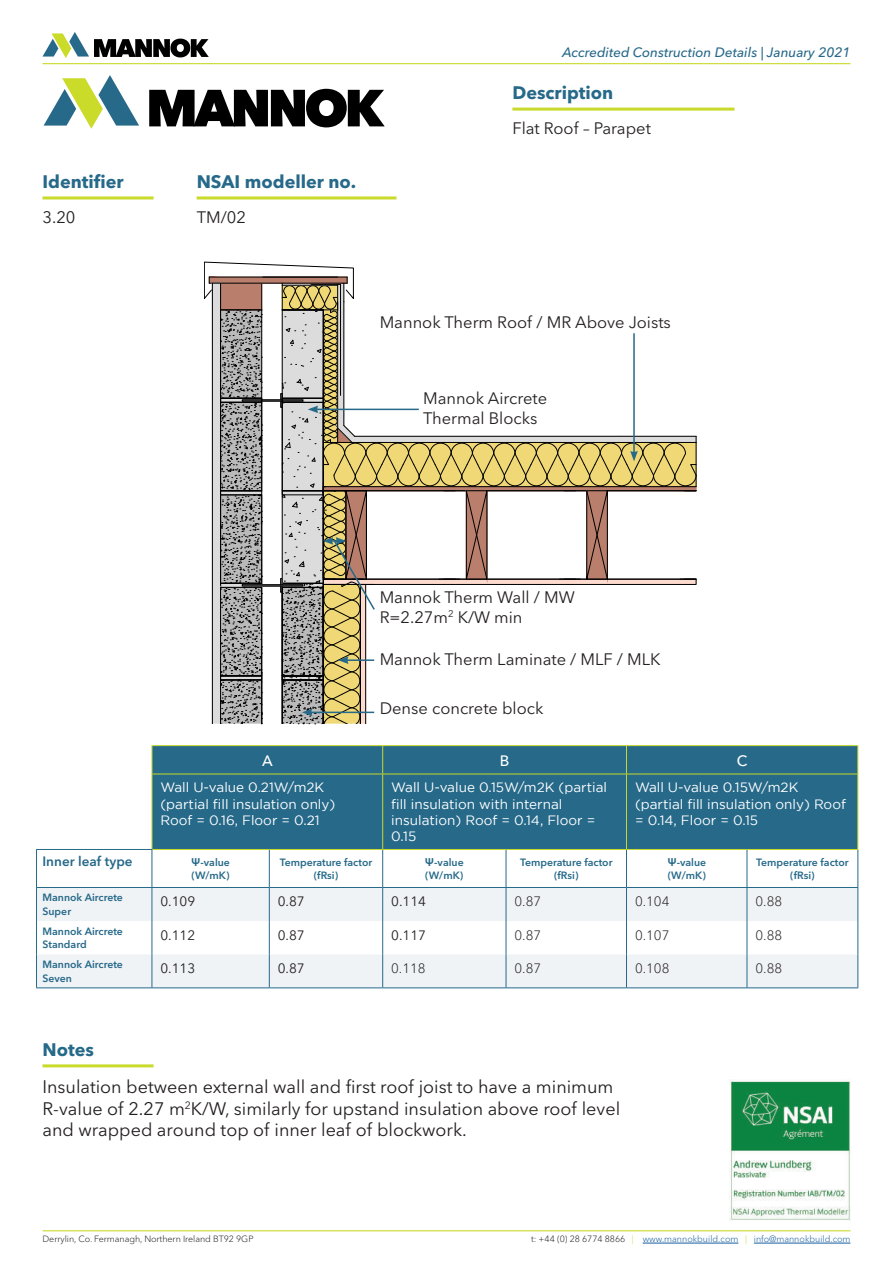
<style>
.page{position:relative;width:893px;height:1263px;background:#fff}
.page>*{position:absolute;margin:0;border:0;box-sizing:border-box;transform-origin:0 0}
.t1{font:18px/21.6px "Avenir Next LT Pro";color:#231f20}
.t2{font:700 18px "Avenir Next LT Pro";color:#266989}
.t3{font:16.5px/19.8px "Avenir Next LT Pro";color:#231f20}
.t4{font:500 15px "Avenir Next LT Pro";color:#fff}
.t5{font:13.5px/16.2px "Gotham";color:#fff}
.t6{font:300 13.5px "Avenir Next LT Pro";color:#231f20}
.t7{font:italic 500 13.5px "Avenir Next LT Pro";color:#266989}
.t8{font:13.5px "Avenir Next LT Pro";color:#231f20}
.t9{font:600 13.5px "Avenir Next LT Pro";color:#266989}
.t10{font:600 10.5px/12.6px "Avenir Next LT Pro";color:#266989}
.t11{font:300 9px "Avenir Next LT Pro";color:#175d9e}
.t12{font:300 9px "Avenir Next LT Pro";letter-spacing:-.005em;color:#231f20}
.s1{font-family:"Microsoft Ya Hei";font-weight:700}
.s2{color:#231f20}
.s3{color:#c9da2b}
</style>
<div class="page">
<hr style="left:43px;top:63px;width:807px;height:1px;background:#c9da2b">
<hr style="left:43px;top:1230px;width:807px;height:1px;background:#c9da2b">
<hr style="left:643px;top:1243px;width:95px;height:1px;background:#175d9e">
<hr style="left:754px;top:1243px;width:96px;height:1px;background:#175d9e">
<svg style="left:43px;top:32px;width:166px;height:26px"></svg>
<svg style="left:44px;top:75px;width:95px;height:54px"></svg>
<svg style="left:149px;top:89px;width:236px;height:38px"></svg>
<hr style="left:512px;top:108px;width:222px;height:3px;background:#c9da2b">
<hr style="left:197px;top:196px;width:199px;height:3px;background:#c9da2b">
<hr style="left:43px;top:196px;width:111px;height:3px;background:#c9da2b">
<hr style="left:43px;top:1064px;width:111px;height:3px;background:#c9da2b">
<img style="left:729px;top:1079px;width:121px;height:141px">
<div style="left:153px;top:746px;width:704px;height:103px;background:#266989"></div>
<svg style="left:37px;top:888px;width:820px;height:99px;fill:#f0f3f6"></svg>
<hr style="left:152px;top:745px;width:117px;height:1px;background:#c9da2b">
<svg style="left:152px;top:746px;width:1px;height:28px"></svg>
<hr style="left:269px;top:745px;width:114px;height:1px;background:#c9da2b">
<hr style="left:383px;top:745px;width:123px;height:1px;background:#c9da2b">
<hr style="left:506px;top:745px;width:120px;height:1px;background:#c9da2b">
<hr style="left:626px;top:745px;width:121px;height:1px;background:#c9da2b">
<hr style="left:747px;top:745px;width:111px;height:1px;background:#c9da2b">
<hr style="left:152px;top:849px;width:117px;height:1px;background:#c9da2b">
<hr style="left:269px;top:849px;width:114px;height:1px;background:#c9da2b">
<hr style="left:383px;top:849px;width:123px;height:1px;background:#c9da2b">
<hr style="left:506px;top:849px;width:120px;height:1px;background:#c9da2b">
<hr style="left:626px;top:849px;width:121px;height:1px;background:#c9da2b">
<hr style="left:747px;top:849px;width:111px;height:1px;background:#c9da2b">
<hr style="left:152px;top:774px;width:117px;height:1px;background:#c9da2b">
<hr style="left:269px;top:774px;width:114px;height:1px;background:#c9da2b">
<hr style="left:383px;top:774px;width:123px;height:1px;background:#c9da2b">
<hr style="left:506px;top:774px;width:120px;height:1px;background:#c9da2b">
<hr style="left:626px;top:774px;width:121px;height:1px;background:#c9da2b">
<hr style="left:747px;top:774px;width:111px;height:1px;background:#c9da2b">
<svg style="left:382px;top:746px;width:1px;height:28px"></svg>
<svg style="left:626px;top:746px;width:1px;height:28px"></svg>
<svg style="left:857px;top:746px;width:1px;height:28px"></svg>
<hr style="left:152px;top:774px;width:1px;height:75px;background:#c9da2b">
<hr style="left:382px;top:774px;width:1px;height:75px;background:#c9da2b">
<hr style="left:626px;top:774px;width:1px;height:75px;background:#c9da2b">
<hr style="left:857px;top:774px;width:1px;height:75px;background:#c9da2b">
<hr style="left:36px;top:850px;width:1px;height:37px;background:#266989">
<hr style="left:36px;top:888px;width:1px;height:33px;background:#266989">
<hr style="left:36px;top:921px;width:1px;height:33px;background:#266989">
<hr style="left:36px;top:954px;width:1px;height:33px;background:#266989">
<hr style="left:36px;top:987px;width:116px;height:1px;background:#266989">
<hr style="left:152px;top:987px;width:117px;height:1px;background:#266989">
<hr style="left:269px;top:987px;width:114px;height:1px;background:#266989">
<hr style="left:383px;top:987px;width:123px;height:1px;background:#266989">
<hr style="left:506px;top:987px;width:120px;height:1px;background:#266989">
<hr style="left:626px;top:987px;width:121px;height:1px;background:#266989">
<hr style="left:747px;top:987px;width:111px;height:1px;background:#266989">
<hr style="left:152px;top:850px;width:1px;height:37px;background:#266989">
<hr style="left:269px;top:850px;width:1px;height:37px;background:#266989">
<hr style="left:382px;top:850px;width:1px;height:37px;background:#266989">
<hr style="left:506px;top:850px;width:1px;height:37px;background:#266989">
<hr style="left:626px;top:850px;width:1px;height:37px;background:#266989">
<hr style="left:747px;top:850px;width:1px;height:37px;background:#266989">
<hr style="left:857px;top:850px;width:1px;height:37px;background:#266989">
<hr style="left:36px;top:887px;width:116px;height:1px;background:#266989">
<hr style="left:152px;top:887px;width:117px;height:1px;background:#266989">
<hr style="left:152px;top:888px;width:1px;height:33px;background:#266989">
<hr style="left:269px;top:887px;width:114px;height:1px;background:#266989">
<hr style="left:269px;top:888px;width:1px;height:33px;background:#266989">
<hr style="left:383px;top:887px;width:123px;height:1px;background:#266989">
<hr style="left:382px;top:888px;width:1px;height:33px;background:#266989">
<hr style="left:506px;top:887px;width:120px;height:1px;background:#266989">
<hr style="left:506px;top:888px;width:1px;height:33px;background:#266989">
<hr style="left:626px;top:887px;width:121px;height:1px;background:#266989">
<hr style="left:626px;top:888px;width:1px;height:33px;background:#266989">
<hr style="left:747px;top:887px;width:111px;height:1px;background:#266989">
<hr style="left:747px;top:888px;width:1px;height:33px;background:#266989">
<hr style="left:857px;top:888px;width:1px;height:33px;background:#266989">
<hr style="left:152px;top:921px;width:1px;height:33px;background:#266989">
<hr style="left:269px;top:921px;width:1px;height:33px;background:#266989">
<hr style="left:382px;top:921px;width:1px;height:33px;background:#266989">
<hr style="left:506px;top:921px;width:1px;height:33px;background:#266989">
<hr style="left:626px;top:921px;width:1px;height:33px;background:#266989">
<hr style="left:747px;top:921px;width:1px;height:33px;background:#266989">
<hr style="left:857px;top:921px;width:1px;height:33px;background:#266989">
<hr style="left:152px;top:954px;width:1px;height:33px;background:#266989">
<hr style="left:269px;top:954px;width:1px;height:33px;background:#266989">
<hr style="left:382px;top:954px;width:1px;height:33px;background:#266989">
<hr style="left:506px;top:954px;width:1px;height:33px;background:#266989">
<hr style="left:626px;top:954px;width:1px;height:33px;background:#266989">
<hr style="left:747px;top:954px;width:1px;height:33px;background:#266989">
<hr style="left:857px;top:954px;width:1px;height:33px;background:#266989">
<hr style="left:36px;top:849px;width:116px;height:1px;background:#266989">
<svg style="left:204px;top:262px;width:493px;height:462px"></svg>
<p class="t7" style="left:562px;top:44px;width:290px">Accredited Construction Details | January 2021</p>
<h1 class="t2" style="left:512px;top:81px;width:102px">Description</h1>
<h1 class="t2" style="left:43px;top:170px;width:83px">Identifier</h1>
<h1 class="t2" style="left:197px;top:170px;width:161px">NSAI modeller no.</h1>
<p class="t3" style="left:43px;top:207px;width:34px">3.20</p>
<p class="t3" style="left:197px;top:207px;width:51px">TM/02</p>
<p class="t3" style="left:512px;top:118px;width:140px">Flat Roof – Parapet</p>
<p class="t3" style="left:380px;top:312px;width:293px">Mannok Therm Roof / MR Above Joists</p>
<p class="t3" style="left:423px;top:389px;width:126px">Mannok Aircrete<br>Thermal Blocks</p>
<p class="t3" style="left:380px;top:587px;width:197px">Mannok Therm Wall / MW<br>R=2.27m<sup>2</sup> K/W min</p>
<p class="t3" style="left:380px;top:650px;width:282px">Mannok Therm Laminate / MLF / MLK</p>
<p class="t3" style="left:380px;top:698px;width:165px">Dense concrete block</p>
<p class="t4" style="left:262px;top:751px;width:12px">A</p>
<p class="t4" style="left:500px;top:751px;width:11px">B</p>
<p class="t4" style="left:737px;top:751px;width:12px">C</p>
<p class="t5" style="left:160px;top:779px;width:176px">Wall U-value 0.21W/m2K (partial fill insulation only)<br>Roof = 0.16, Floor = 0.21</p>
<p class="t5" style="left:391px;top:779px;width:217px">Wall U-value 0.15W/m2K (partial fill insulation with internal insulation) Roof = 0.14, Floor =<br>0.15</p>
<p class="t5" style="left:635px;top:779px;width:212px">Wall U-value 0.15W/m2K (partial fill insulation only) Roof = 0.14, Floor = 0.15</p>
<p class="t9" style="left:43px;top:853px;width:92px">Inner leaf type</p>
<p class="t10" style="left:191px;top:856px;width:40px"><span class="s1">Ψ</span>-value (W/mK)</p>
<p class="t10" style="left:280px;top:856px;width:94px;text-align:center">Temperature factor (fRsi)</p>
<p class="t10" style="left:425px;top:856px;width:40px"><span class="s1">Ψ</span>-value (W/mK)</p>
<p class="t10" style="left:520px;top:856px;width:94px;text-align:center">Temperature factor (fRsi)</p>
<p class="t10" style="left:667px;top:856px;width:40px"><span class="s1">Ψ</span>-value (W/mK)</p>
<p class="t10" style="left:756px;top:856px;width:94px;text-align:center">Temperature factor (fRsi)</p>
<p class="t10" style="left:43px;top:891px;width:82px;line-height:13.5px">Mannok Aircrete<br>Super</p>
<p class="t8" style="left:160px;top:893px;width:36px">0.109</p>
<p class="t8" style="left:278px;top:893px;width:28px">0.87</p>
<p class="t8" style="left:391px;top:893px;width:36px">0.114</p>
<p class="t6" style="left:514px;top:893px;width:28px">0.87</p>
<p class="t6" style="left:635px;top:893px;width:36px">0.104</p>
<p class="t6" style="left:755px;top:893px;width:28px">0.88</p>
<p class="t10" style="left:43px;top:924px;width:82px;line-height:13.5px">Mannok Aircrete<br>Standard</p>
<p class="t8" style="left:160px;top:927px;width:36px">0.112</p>
<p class="t8" style="left:278px;top:927px;width:28px">0.87</p>
<p class="t8" style="left:391px;top:927px;width:36px">0.117</p>
<p class="t6" style="left:514px;top:927px;width:28px">0.87</p>
<p class="t6" style="left:635px;top:927px;width:36px">0.107</p>
<p class="t6" style="left:755px;top:927px;width:28px">0.88</p>
<p class="t10" style="left:43px;top:958px;width:82px;line-height:13.5px">Mannok Aircrete<br>Seven</p>
<p class="t8" style="left:160px;top:960px;width:36px">0.113</p>
<p class="t8" style="left:278px;top:960px;width:28px">0.87</p>
<p class="t6" style="left:391px;top:960px;width:36px">0.118</p>
<p class="t6" style="left:514px;top:960px;width:28px">0.87</p>
<p class="t6" style="left:635px;top:960px;width:36px">0.108</p>
<p class="t6" style="left:755px;top:960px;width:28px">0.88</p>
<h1 class="t2" style="left:43px;top:1038px;width:53px">Notes</h1>
<h1 class="t1" style="left:43px;top:1076px;width:579px">Insulation between external wall and first roof joist to have a minimum<br>R-value of 2.27 m<sup>2</sup>K/W, similarly for upstand insulation above roof level and wrapped around top of inner leaf of blockwork.</h1>
<p class="t12" style="left:43px;top:1234px;width:212px">Derrylin, Co. Fermanagh, Northern Ireland BT92 9GP</p>
<p class="t11" style="left:531px;top:1234px;width:321px"><span class="s2">t: +44 (0) 28 6774 8866</span> <span class="s3">|</span> www.mannokbuild.com <span class="s3">|</span> info@mannokbuild.com</p>
</div>
